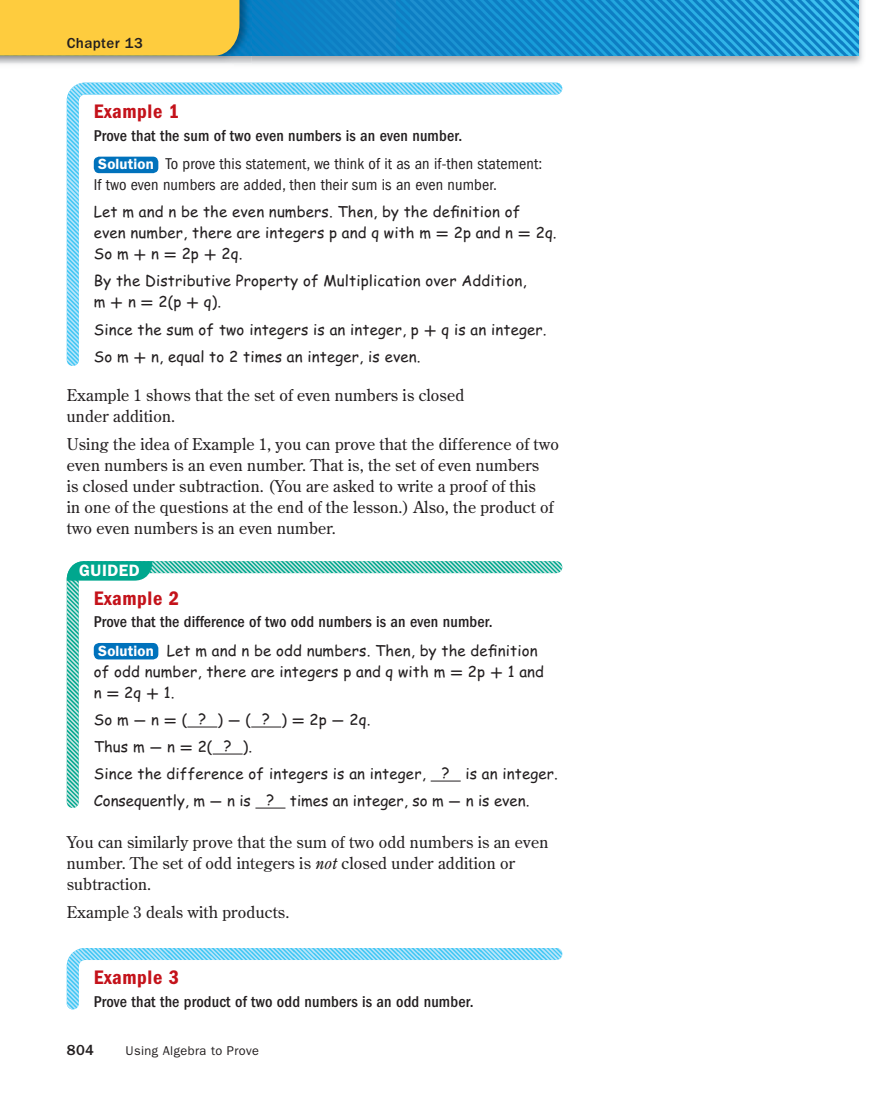
<style>
.page{position:relative;width:889px;height:1102px;background:#fff}
.page>*{position:absolute;margin:0;border:0;box-sizing:border-box;transform-origin:0 0}
.t1{font:20.25px "ITC Franklin Gothic Std Dm Cd";letter-spacing:.03em;color:#c4121a}
.t2{font:600 16.5px "ITC Franklin Gothic Std";letter-spacing:.03em;color:#fff}
.t3{font:16.2px/21px "Century Old Style Std";letter-spacing:.01em;color:#231f20}
.t4{font:condensed 16.2px/28.5px "ITC Franklin Gothic Std";letter-spacing:.01em;color:#231f20}
.t5{font:500 condensed 16.2px "ITC Franklin Gothic Std";letter-spacing:.01em;color:#231f20}
.t6{font:15px/21px "Comic Sans MS";letter-spacing:.01em;color:#231f20}
.t7{font:500 15px "ITC Franklin Gothic Std";letter-spacing:.025em;color:#231f20}
.t8{font:12.75px "ITC Franklin Gothic Std";letter-spacing:.03em;color:#231f20}
.s1{font-weight:500}
.s2{font-weight:600;font-stretch:normal;font-size:14.85px;color:#fff}
.s3{font-family:"Uni Math";font-weight:700;font-size:16.2px}
.s4{font-family:"ITC Franklin Gothic Std";font-weight:600;font-size:14.85px;color:#fff}
.s5{font-style:italic}
</style>
<div class="page">
<img style="left:234px;top:0;width:629px;height:65px">
<img style="left:252px;top:0;width:605px;height:56px">
<img style="left:0;top:0;width:252px;height:64px">
<hr style="left:255px;top:807px;width:30px;height:1px;background:#231f20">
<img style="left:67px;top:561px;width:495px;height:246px">
<svg style="left:67px;top:561px;width:85px;height:19px;background:#11ac95"></svg>
<img style="left:67px;top:948px;width:495px;height:61px">
<img style="left:67px;top:83px;width:495px;height:283px">
<div style="left:0;top:0;width:239px;height:56px;background:#fecc3e"></div>
<p class="t7" style="left:67px;top:38px;width:77px">Chapter 13</p>
<p class="t1" style="left:94px;top:104px;width:87px">Example 1</p>
<p class="t4" style="left:94px;top:122px;width:450px"><span class="s1">Prove that the sum of two even numbers is an even number.<br></span><span class="s2">Solution</span> To prove this statement, we think of it as an if-then statement:</p>
<p class="t4" style="left:94px;top:172px;width:404px">If two even numbers are added, then their sum is an even number.</p>
<p class="t6" style="left:94px;top:203px;width:464px">Let m and n be the even numbers. Then, by the definition of<br>even number, there are integers p and q with m <span class="s3">=</span> 2p and n <span class="s3">=</span> 2q.<br>So m <span class="s3">+</span> n <span class="s3">=</span> 2p <span class="s3">+</span> 2q.</p>
<p class="t6" style="left:94px;top:272px;width:434px">By the Distributive Property of Multiplication over Addition, m <span class="s3">+</span> n <span class="s3">=</span> 2(p <span class="s3">+</span> q).</p>
<p class="t6" style="left:94px;top:317px;width:454px;line-height:27px">Since the sum of two integers is an integer, p <span class="s3">+</span> q is an integer.<br>So m <span class="s3">+</span> n, equal to 2 times an integer, is even.</p>
<p class="t3" style="left:67px;top:385px;width:399px">Example 1 shows that the set of even numbers is closed under addition.</p>
<p class="t3" style="left:67px;top:434px;width:493px">Using the idea of Example 1, you can prove that the difference of two even numbers is an even number. That is, the set of even numbers<br>is closed under subtraction. (You are asked to write a proof of this<br>in one of the questions at the end of the lesson.) Also, the product of two even numbers is an even number.</p>
<p class="t2" style="left:79px;top:565px;width:62px">GUIDED</p>
<p class="t1" style="left:94px;top:590px;width:87px">Example 2</p>
<p class="t5" style="left:94px;top:616px;width:400px">Prove that the difference of two odd numbers is an even number.</p>
<p class="t6" style="left:94px;top:641px;width:451px;text-indent:5px"><span class="s4">Solution</span> Let m and n be odd numbers. Then, by the definition of odd number, there are integers p and q with m <span class="s3">=</span> 2p <span class="s3">+</span> 1 and n <span class="s3">=</span> 2q <span class="s3">+</span> 1.</p>
<p class="t6" style="left:94px;top:707px;width:465px;line-height:27px">So m <span class="s3">-</span> n <span class="s3">=</span> ( ? ) <span class="s3">-</span> ( ? ) <span class="s3">=</span> 2p <span class="s3">-</span> 2q.<br>Thus m <span class="s3">-</span> n <span class="s3">=</span> 2( ? ).<br>Since the difference of integers is an integer, ? is an integer.<br>Consequently, m <span class="s3">-</span> n is ? times an integer, so m <span class="s3">-</span> n is even.</p>
<p class="t3" style="left:67px;top:832px;width:483px">You can similarly prove that the sum of two odd numbers is an even number. The set of odd integers is <span class="s5">not</span> closed under addition or subtraction.</p>
<p class="t3" style="left:67px;top:902px;width:224px">Example 3 deals with products.</p>
<p class="t1" style="left:94px;top:970px;width:87px">Example 3</p>
<p class="t5" style="left:94px;top:995px;width:381px">Prove that the product of two odd numbers is an odd number.</p>
<p class="t7" style="left:67px;top:1044px;width:29px">804</p>
<p class="t8" style="left:125px;top:1046px;width:135px">Using Algebra to Prove</p>
</div>
